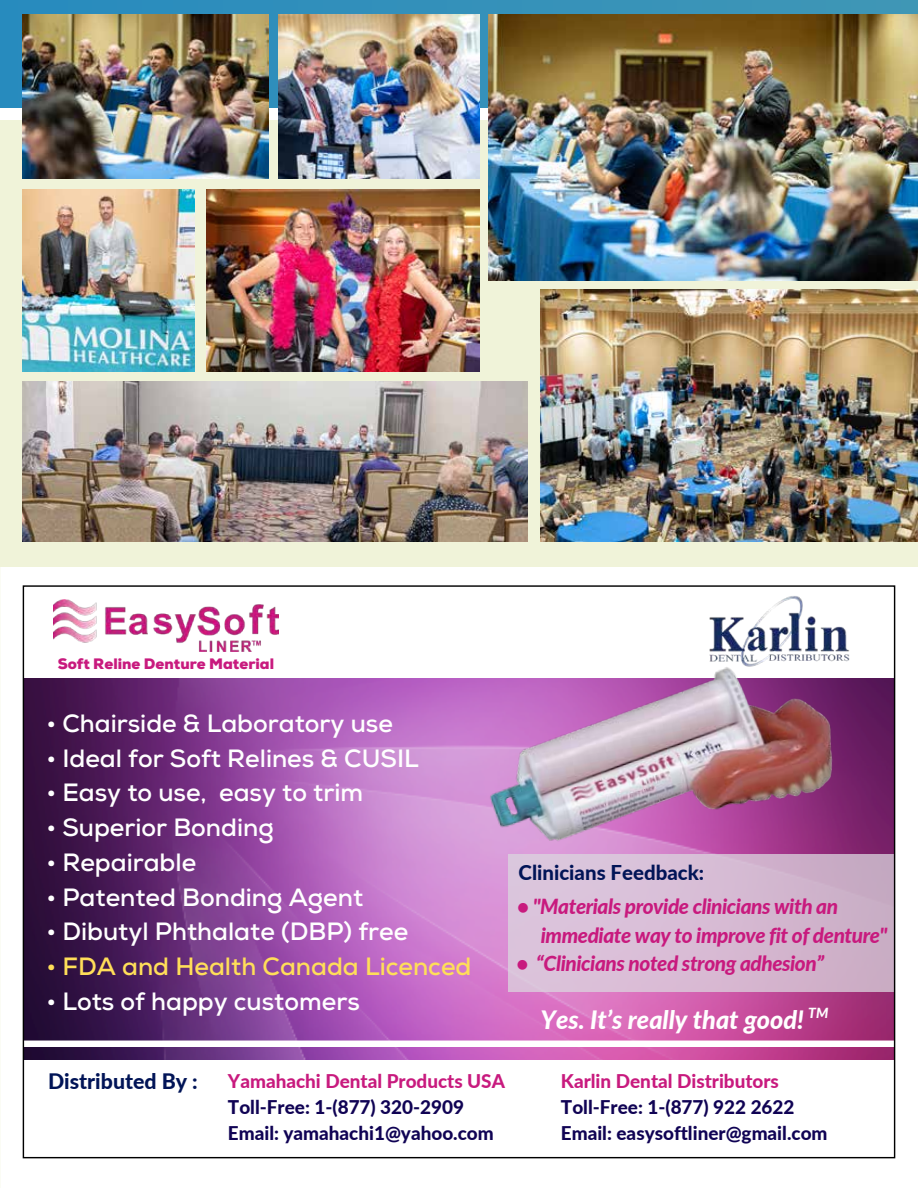
<style>
.page{position:relative;width:918px;height:1188px;background:#fff}
.page>*{position:absolute;margin:0;border:0;box-sizing:border-box;transform-origin:0 0}
.t1{font:italic 800 25.35px "Lato";color:#fff}
.t2{font:700 24.9px "Nexa";color:#fff}
.t3{font:700 24.9px "Nexa";color:#ffde59}
.t4{font:800 21.3px "Lato";color:#011457}
.t5{font:italic 800 20.85px/28px "Lato";letter-spacing:-.02em;color:#c81a7e}
.t6{font:800 20.4px "Lato";color:#011457}
.t7{font:800 18.9px/26px "Lato";color:#100354}
.t8{font:800 18.9px "Lato";color:#c81a7e}
.t9{font:900 15.15px "Nexa";color:#c81a7e}
</style>
<div class="page">
<img style="left:25px;top:679px;width:868px;height:380px">
<div style="left:23px;top:1041px;width:872px;height:6px;background:#fff"></div>
<img style="left:709px;top:596px;width:138px;height:42px">
<div style="left:508px;top:854px;width:387px;height:137px;background:linear-gradient(to right,#dfc8e0,#cbacc5)"></div>
<img style="left:466px;top:638px;width:387px;height:231px">
<img style="left:53px;top:599px;width:226px;height:53px">
<div style="left:0;top:121px;width:918px;height:446px;background:#f0f3d9"></div>
<div style="left:0;top:0;width:918px;height:107px;background:#3290bb"></div>
<img style="left:488px;top:14px;width:430px;height:266px">
<img style="left:23px;top:14px;width:246px;height:165px">
<img style="left:206px;top:189px;width:273px;height:182px">
<img style="left:23px;top:189px;width:171px;height:182px">
<img style="left:278px;top:14px;width:201px;height:165px">
<img style="left:23px;top:382px;width:504px;height:159px">
<img style="left:540px;top:289px;width:378px;height:252px">
<p class="t9" style="left:58px;top:654px;width:218px">Soft Reline Denture Material</p>
<p class="t2" style="left:46px;top:707px;width:348px">• Chairside &amp; Laboratory use</p>
<p class="t2" style="left:46px;top:742px;width:374px">• Ideal for Soft Relines &amp; CUSIL</p>
<p class="t2" style="left:46px;top:777px;width:318px">• Easy to use, easy to trim</p>
<p class="t2" style="left:46px;top:812px;width:229px">• Superior Bonding</p>
<p class="t2" style="left:46px;top:846px;width:151px">• Repairable</p>
<p class="t2" style="left:46px;top:881px;width:318px">• Patented Bonding Agent</p>
<p class="t2" style="left:46px;top:916px;width:363px">• Dibutyl Phthalate (DBP) free</p>
<p class="t3" style="left:46px;top:950px;width:427px">• FDA and Health Canada Licenced</p>
<p class="t2" style="left:46px;top:985px;width:315px">• Lots of happy customers</p>
<p class="t6" style="left:519px;top:858px;width:187px">Clinicians Feedback:</p>
<p class="t5" style="left:541px;top:892px;width:348px;text-indent:-24px">• "Materials provide clinicians with an immediate way to improve fit of denture"</p>
<p class="t5" style="left:517px;top:948px;width:309px">• “Clinicians noted strong adhesion”</p>
<p class="t1" style="left:540px;top:1001px;width:289px">Yes. It’s really that good! <sup>TM</sup></p>
<p class="t4" style="left:48px;top:1065px;width:151px">Distributed By :</p>
<p class="t8" style="left:228px;top:1067px;width:279px">Yamahachi Dental Products USA</p>
<p class="t7" style="left:228px;top:1093px;width:267px">Toll-Free: 1-(877) 320-2909<br>Email: yamahachi1@yahoo.com</p>
<p class="t8" style="left:561px;top:1067px;width:220px">Karlin Dental Distributors</p>
<p class="t7" style="left:561px;top:1093px;width:268px">Toll-Free: 1-(877) 922 2622<br>Email: easysoftliner@gmail.com</p>
</div>
